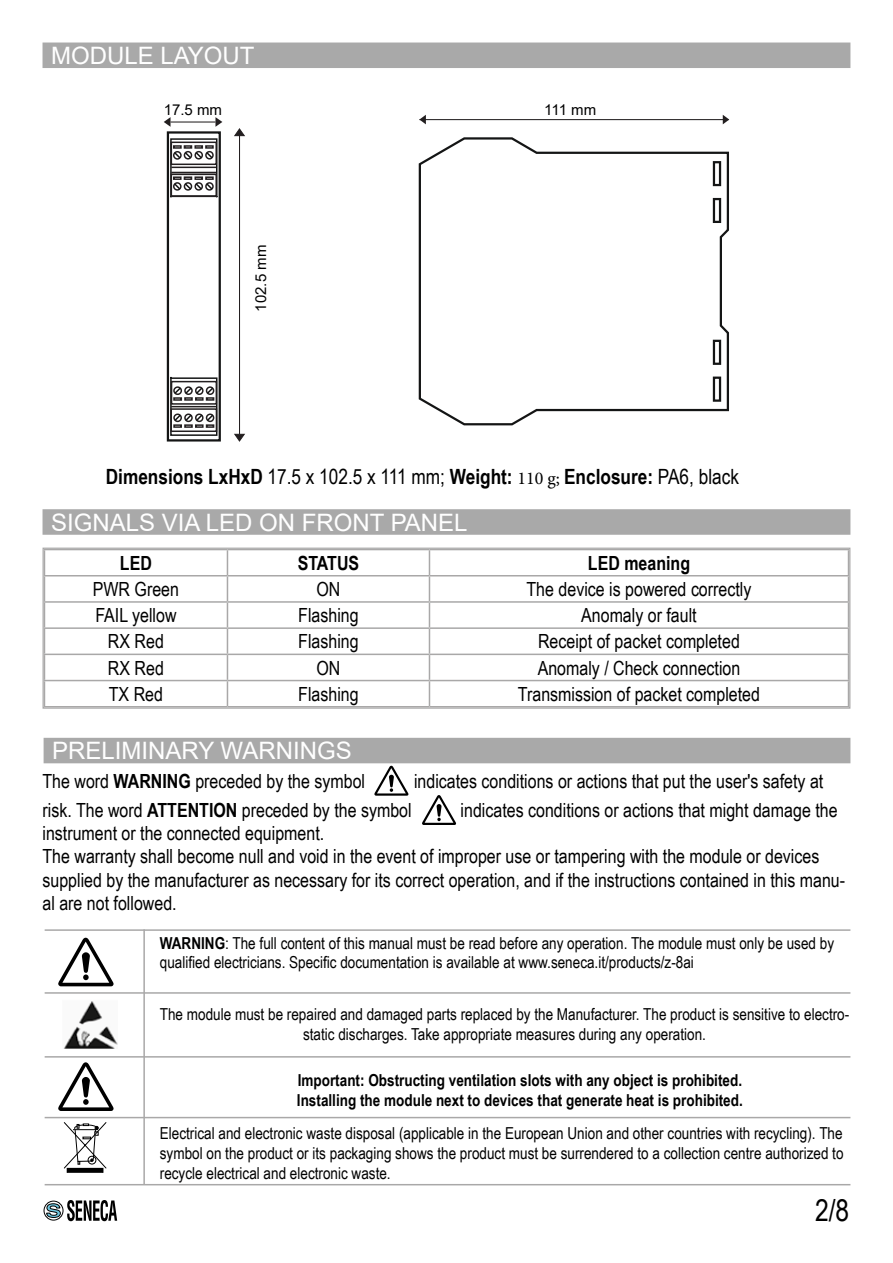
<style>
.page{position:relative;width:893px;height:1263px;background:#fff}
.page>*{position:absolute;margin:0;border:0;box-sizing:border-box;transform-origin:0 0}
.t1{font:30px "Arial Narrow";color:#000}
.t2{font:24px "Arial";color:#fff}
.t3{font:700 21px "Arial Narrow";color:#000}
.t4{font:19.5px/23.4px "Arial Narrow";color:#000}
.t5{font:700 19.5px "Arial Narrow";color:#000}
.t6{font:16.5px/19.8px "Arial Narrow";color:#000}
.t7{font:700 16.5px/19.8px "Arial Narrow";color:#000}
.t8{font:15px "Arial";color:#000}
.s1{font-weight:400}
.s2{font-family:"Minion Pro";font-weight:400;font-size:18px}
.s3{font-weight:700}
</style>
<div class="page">
<div style="left:43px;top:43px;width:807px;height:25px;background:#a9a9a9"></div>
<svg style="left:46px;top:1203px;width:15px;height:15px"></svg>
<div style="left:44px;top:1201px;width:19px;height:19px;border:1px solid #000;border-radius:50%"></div>
<svg style="left:67px;top:1200px;width:50px;height:21px"></svg>
<svg style="left:418px;top:137px;width:311px;height:289px"></svg>
<hr style="left:239px;top:129px;width:1px;height:305px;background:#231f20">
<svg style="left:234px;top:128px;width:11px;height:9px"></svg>
<svg style="left:234px;top:433px;width:11px;height:9px"></svg>
<div style="left:167px;top:131px;width:54px;height:310px;border:2px solid #141515"></div>
<hr style="left:171px;top:121px;width:44px;height:2px;background:#231f20">
<svg style="left:164px;top:117px;width:7px;height:10px"></svg>
<svg style="left:215px;top:117px;width:7px;height:10px"></svg>
<svg style="left:169px;top:138px;width:49px;height:299px"></svg>
<hr style="left:419px;top:119px;width:309px;height:1px;background:#231f20">
<svg style="left:419px;top:115px;width:7px;height:9px"></svg>
<svg style="left:723px;top:115px;width:6px;height:9px"></svg>
<div style="left:44px;top:738px;width:806px;height:25px;background:#a9a9a9"></div>
<svg style="left:374px;top:766px;width:34px;height:30px"></svg>
<svg style="left:422px;top:795px;width:34px;height:30px"></svg>
<hr style="left:45px;top:929px;width:805px;height:2px;background:#a9a8a8">
<svg style="left:58px;top:938px;width:56px;height:48px"></svg>
<hr style="left:45px;top:992px;width:805px;height:2px;background:#a9a8a8">
<hr style="left:45px;top:1056px;width:805px;height:1px;background:#a9a8a8">
<hr style="left:45px;top:1117px;width:805px;height:1px;background:#a9a8a8">
<svg style="left:58px;top:1062px;width:56px;height:49px"></svg>
<hr style="left:45px;top:1184px;width:805px;height:1px;background:#a9a8a8">
<div style="left:67px;top:1168px;width:36px;height:4px;border:1px solid #000"></div>
<svg style="left:63px;top:1122px;width:44px;height:47px"></svg>
<img style="left:64px;top:1001px;width:53px;height:47px">
<hr style="left:143px;top:929px;width:2px;height:255px;background:#a9a8a8">
<hr style="left:44px;top:575px;width:183px;height:1px;background:#a9a8a8">
<hr style="left:227px;top:575px;width:202px;height:1px;background:#a9a8a8">
<hr style="left:429px;top:575px;width:420px;height:1px;background:#a9a8a8">
<hr style="left:44px;top:601px;width:183px;height:2px;background:#a9a8a8">
<hr style="left:227px;top:601px;width:202px;height:2px;background:#a9a8a8">
<hr style="left:429px;top:601px;width:420px;height:2px;background:#a9a8a8">
<svg style="left:227px;top:550px;width:1px;height:156px"></svg>
<svg style="left:429px;top:550px;width:1px;height:156px"></svg>
<hr style="left:44px;top:627px;width:183px;height:2px;background:#a9a8a8">
<hr style="left:227px;top:627px;width:202px;height:2px;background:#a9a8a8">
<hr style="left:429px;top:627px;width:420px;height:2px;background:#a9a8a8">
<hr style="left:44px;top:706px;width:183px;height:1px;background:#a9a8a8">
<hr style="left:227px;top:706px;width:202px;height:1px;background:#a9a8a8">
<hr style="left:429px;top:706px;width:420px;height:1px;background:#a9a8a8">
<hr style="left:44px;top:654px;width:183px;height:1px;background:#a9a8a8">
<hr style="left:227px;top:654px;width:202px;height:1px;background:#a9a8a8">
<hr style="left:429px;top:654px;width:420px;height:1px;background:#a9a8a8">
<hr style="left:44px;top:680px;width:183px;height:1px;background:#a9a8a8">
<hr style="left:227px;top:680px;width:202px;height:1px;background:#a9a8a8">
<hr style="left:429px;top:680px;width:420px;height:1px;background:#a9a8a8">
<div style="left:43px;top:548px;width:807px;height:161px;border:1px solid #a9a8a8"></div>
<div style="left:43px;top:509px;width:807px;height:26px;background:#a9a9a9;border:2px solid #a9a9a9"></div>
<p class="t2" style="left:51px;top:39px;width:205px">MODULE LAYOUT</p>
<p class="t8" style="left:164px;top:99px;width:60px">17.5 mm</p>
<p class="t8" style="left:544px;top:99px;width:53px">111 mm</p>
<p class="t8" style="left:250px;top:312px;width:68px;rotate:-90deg">102.5 mm</p>
<p class="t3" style="left:106px;top:461px;width:635px">Dimensions LxHxD <span class="s1">17.5 x 102.5 x 111 mm;</span> Weight: <span class="s2">110 g;</span> Enclosure: <span class="s1">PA6, black</span></p>
<p class="t2" style="left:51px;top:506px;width:418px">SIGNALS VIA LED ON FRONT PANEL</p>
<p class="t5" style="left:120px;top:548px;width:33px">LED</p>
<p class="t5" style="left:298px;top:548px;width:63px">STATUS</p>
<p class="t5" style="left:588px;top:548px;width:104px">LED meaning</p>
<p class="t4" style="left:93px;top:577px;width:88px">PWR Green</p>
<p class="t4" style="left:316px;top:577px;width:25px">ON</p>
<p class="t4" style="left:527px;top:577px;width:226px">The device is powered correctly</p>
<p class="t4" style="left:95px;top:603px;width:83px">FAIL yellow</p>
<p class="t4" style="left:298px;top:603px;width:62px">Flashing</p>
<p class="t4" style="left:581px;top:603px;width:117px">Anomaly or fault</p>
<p class="t4" style="left:108px;top:629px;width:57px">RX Red</p>
<p class="t4" style="left:298px;top:629px;width:62px">Flashing</p>
<p class="t4" style="left:538px;top:629px;width:203px">Receipt of packet completed</p>
<p class="t4" style="left:108px;top:655px;width:57px">RX Red</p>
<p class="t4" style="left:316px;top:655px;width:25px">ON</p>
<p class="t4" style="left:538px;top:655px;width:204px">Anomaly / Check connection</p>
<p class="t4" style="left:109px;top:681px;width:56px">TX Red</p>
<p class="t4" style="left:298px;top:681px;width:62px">Flashing</p>
<p class="t4" style="left:518px;top:681px;width:244px">Transmission of packet completed</p>
<p class="t2" style="left:52px;top:734px;width:301px">PRELIMINARY WARNINGS</p>
<p class="t4" style="left:43px;top:769px;width:324px">The word <span class="s3">WARNING</span> preceded by the symbol</p>
<p class="t4" style="left:414px;top:769px;width:411px">indicates conditions or actions that put the user's safety at</p>
<p class="t4" style="left:43px;top:797px;width:371px">risk. The word <span class="s3">ATTENTION</span> preceded by the symbol</p>
<p class="t4" style="left:461px;top:797px;width:378px">indicates conditions or actions that might damage the</p>
<p class="t4" style="left:43px;top:821px;width:804px">instrument or the connected equipment.<br>The warranty shall become null and void in the event of improper use or tampering with the module or devices supplied by the manufacturer as necessary for its correct operation, and if the instructions contained in this manu&shy;al are not followed.</p>
<p class="t6" style="left:160px;top:932px;width:676px"><span class="s3">WARNING</span>: The full content of this manual must be read before any operation. The module must only be used by qualified electricians. Specific documentation is available at www.seneca.it/products/z-8ai</p>
<p class="t6" style="left:160px;top:1004px;width:691px;text-align:center">The module must be repaired and damaged parts replaced by the Manufacturer. The product is sensitive to electro&shy;static discharges. Take appropriate measures during any operation.</p>
<p class="t7" style="left:297px;top:1070px;width:447px">Important: Obstructing ventilation slots with any object is prohibited.<br>Installing the module next to devices that generate heat is prohibited.</p>
<p class="t6" style="left:160px;top:1123px;width:685px;text-align:justify">Electrical and electronic waste disposal (applicable in the European Union and other countries with recycling). The symbol on the product or its packaging shows the product must be surrendered to a collection centre authorized to recycle electrical and electronic waste.</p>
<h1 class="t1" style="left:815px;top:1188px;width:36px">2/8</h1>
</div>
